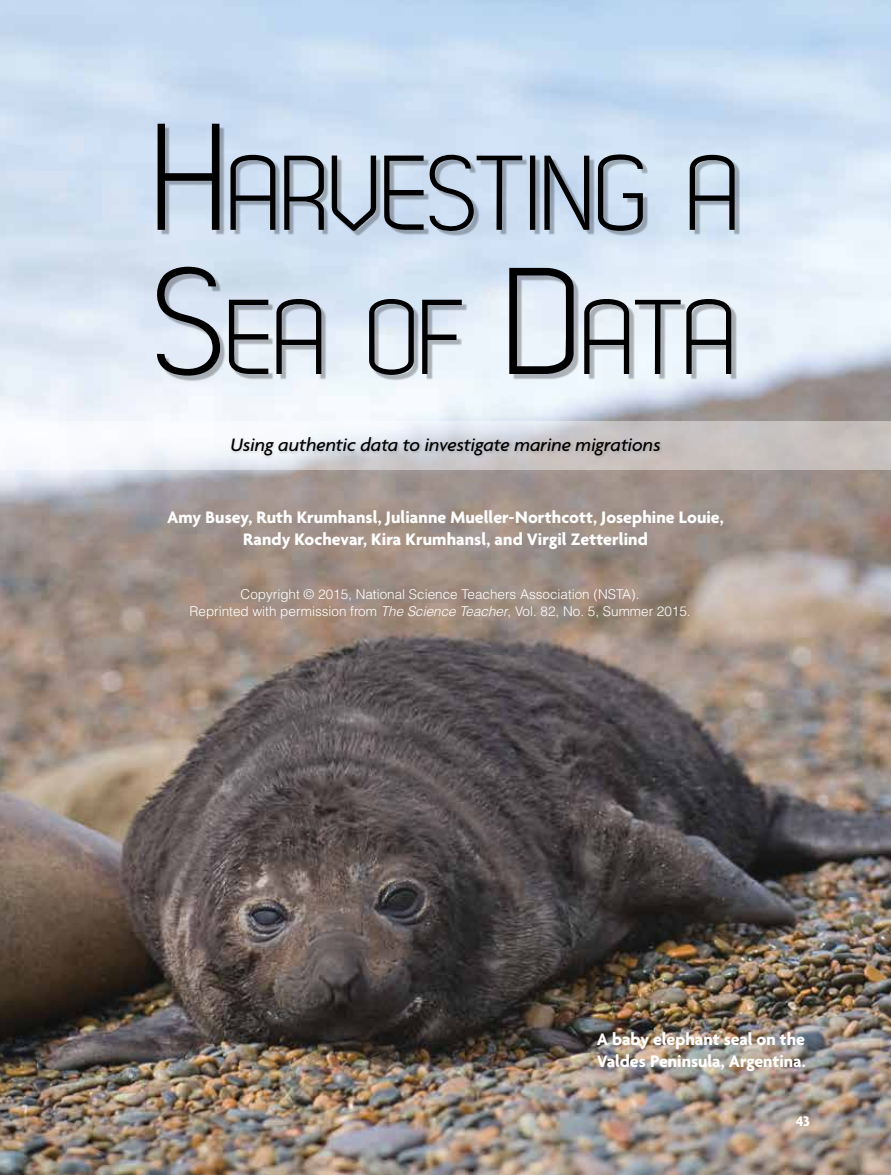
<style>
.page{position:relative;width:891px;height:1175px;background:#fff}
.page>*{position:absolute;margin:0;border:0;box-sizing:border-box;transform-origin:0 0}
.t1{font:105.9px/144.1px "Dekar";letter-spacing:-.025em;color:#000}
.t2{font:italic 500 19.5px "Agenda";color:#000}
.t3{font:700 18px/21.6px "Agenda";color:#fff;text-align:center}
.t4{font:700 15px "Agenda";color:#fff}
.t5{font:300 13.5px/16.5px "Helvetica LT Std";color:#fff;text-align:center}
.s1{font-size:151.35px}
.s2{font-style:italic}
</style>
<div class="page">
<img style="left:0;top:0;width:891px;height:1174px">
<svg style="left:0;top:421px;width:891px;height:48px"></svg>
<div style="left:160px;top:127px;width:580px;height:255px;background:#000;opacity:.28"></div>
<div style="left:230px;top:435px;width:433px;height:24px;background:#000;opacity:.16"></div>
<h1 class="t1" style="left:150px;top:125px;width:592px"><span class="s1">H</span>ARVESTING A<br><span class="s1">S</span>EA OF <span class="s1">D</span>ATA</h1>
<p class="t2" style="left:230px;top:433px;width:432px">Using authentic data to investigate marine migrations</p>
<p class="t3" style="left:167px;top:507px;width:558px">Amy Busey, Ruth Krumhansl, Julianne Mueller-Northcott, Josephine Louie,<br>Randy Kochevar, Kira Krumhansl, and Virgil Zetterlind</p>
<p class="t5" style="left:190px;top:586px;width:503px">Copyright © 2015, National Science Teachers Association (NSTA).<br>Reprinted with permission from <span class="s2">The Science Teacher</span>, Vol. 82, No. 5, Summer 2015.</p>
<p class="t3" style="left:597px;top:1029px;width:211px;text-align:left">A baby elephant seal on the<br>Valdes Peninsula, Argentina.</p>
<p class="t4" style="left:796px;top:1113px;width:16px">43</p>
</div>
